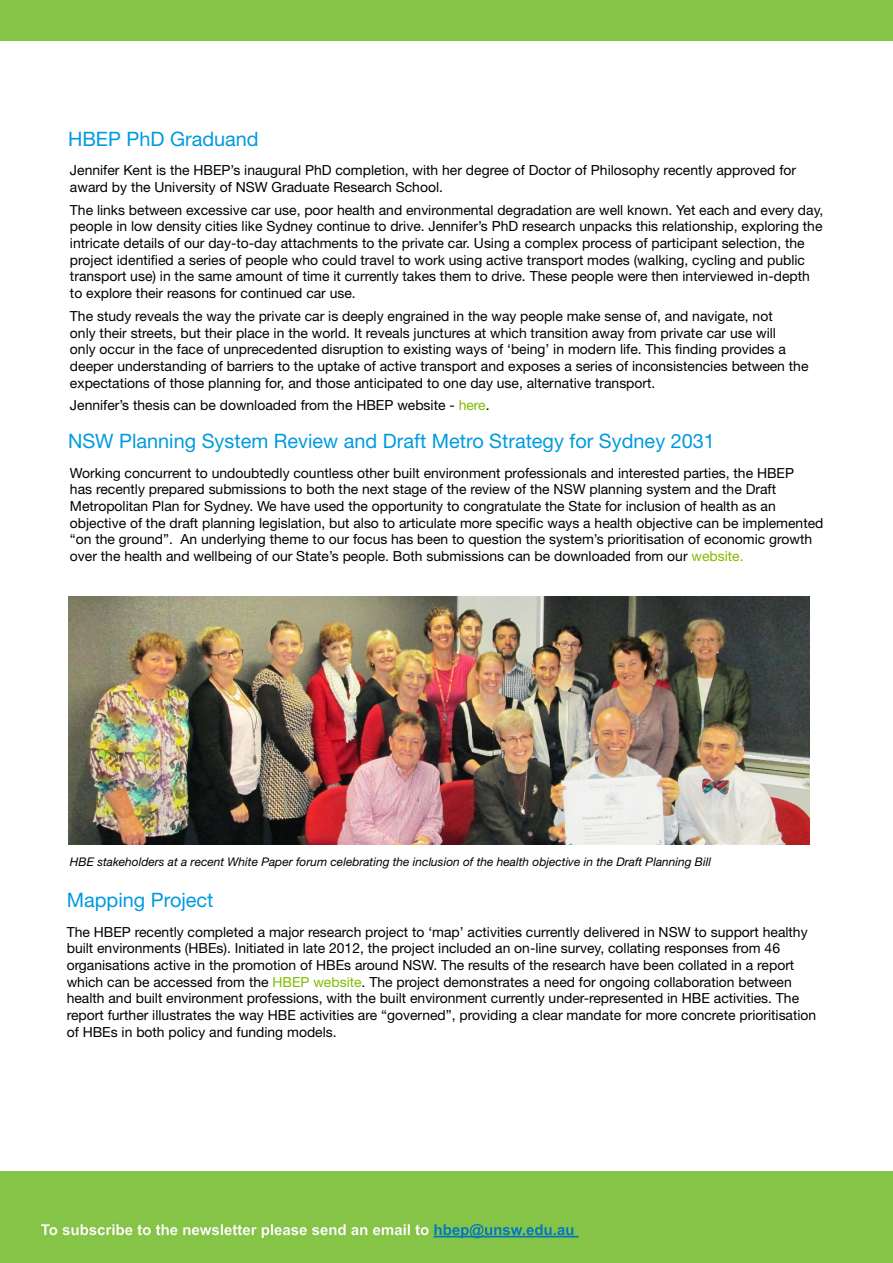
<style>
.page{position:relative;width:893px;height:1263px;background:#fff}
.page>*{position:absolute;margin:0;border:0;box-sizing:border-box;transform-origin:0 0}
.t1{font:19.95px "Helvetica Neue LT Std";color:#009bde}
.t2{font:13.95px/16.6px "Helvetica Neue LT Std";color:#000}
.t3{font:italic 12px "Helvetica Neue LT Std";color:#000}
.s1{color:#82bc00}
</style>
<div class="page">
<div style="left:0;top:0;width:893px;height:40px;background:#86c447"></div>
<div style="left:0;top:1171px;width:893px;height:92px;background:#87c548"></div>
<img style="left:68px;top:596px;width:741px;height:249px">
<h1 class="t1" style="left:68px;top:127px;width:192px">HBEP PhD Graduand</h1>
<p class="t2" style="left:70px;top:162px;width:728px">Jennifer Kent is the HBEP’s inaugural PhD completion, with her degree of Doctor of Philosophy recently approved for award by the University of NSW Graduate Research School.</p>
<p class="t2" style="left:70px;top:201px;width:755px">The links between excessive car use, poor health and environmental degradation are well known. Yet each and every day, people in low density cities like Sydney continue to drive. Jennifer’s PhD research unpacks this relationship, exploring the intricate details of our day-to-day attachments to the private car. Using a complex process of participant selection, the project identified a series of people who could travel to work using active transport modes (walking, cycling and public transport use) in the same amount of time it currently takes them to drive. These people were then interviewed in-depth to explore their reasons for continued car use.</p>
<p class="t2" style="left:70px;top:307px;width:740px">The study reveals the way the private car is deeply engrained in the way people make sense of, and navigate, not<br>only their streets, but their place in the world. It reveals junctures at which transition away from private car use will<br>only occur in the face of unprecedented disruption to existing ways of ‘being’ in modern life. This finding provides a deeper understanding of barriers to the uptake of active transport and exposes a series of inconsistencies between the expectations of those planning for, and those anticipated to one day use, alternative transport.</p>
<p class="t2" style="left:70px;top:397px;width:421px">Jennifer’s thesis can be downloaded from the HBEP website - <span class="s1">here</span>.</p>
<h1 class="t1" style="left:68px;top:429px;width:648px">NSW Planning System Review and Draft Metro Strategy for Sydney 2031</h1>
<p class="t2" style="left:70px;top:464px;width:755px">Working concurrent to undoubtedly countless other built environment professionals and interested parties, the HBEP<br>has recently prepared submissions to both the next stage of the review of the NSW planning system and the Draft Metropolitan Plan for Sydney. We have used the opportunity to congratulate the State for inclusion of health as an objective of the draft planning legislation, but also to articulate more specific ways a health objective can be implemented “on the ground”. An underlying theme to our focus has been to question the system’s prioritisation of economic growth over the health and wellbeing of our State’s people. Both submissions can be downloaded from our <span class="s1">website.</span></p>
<p class="t3" style="left:70px;top:854px;width:643px">HBE stakeholders at a recent White Paper forum celebrating the inclusion of the health objective in the Draft Planning Bill</p>
<h1 class="t1" style="left:67px;top:888px;width:148px">Mapping Project</h1>
<p class="t2" style="left:67px;top:923px;width:751px">The HBEP recently completed a major research project to ‘map’ activities currently delivered in NSW to support healthy built environments (HBEs). Initiated in late 2012, the project included an on-line survey, collating responses from 46 organisations active in the promotion of HBEs around NSW. The results of the research have been collated in a report which can be accessed from the <span class="s1">HBEP website</span>. The project demonstrates a need for ongoing collaboration between health and built environment professions, with the built environment currently under-represented in HBE activities. The report further illustrates the way HBE activities are “governed”, providing a clear mandate for more concrete prioritisation of HBEs in both policy and funding models.</p>
</div>
